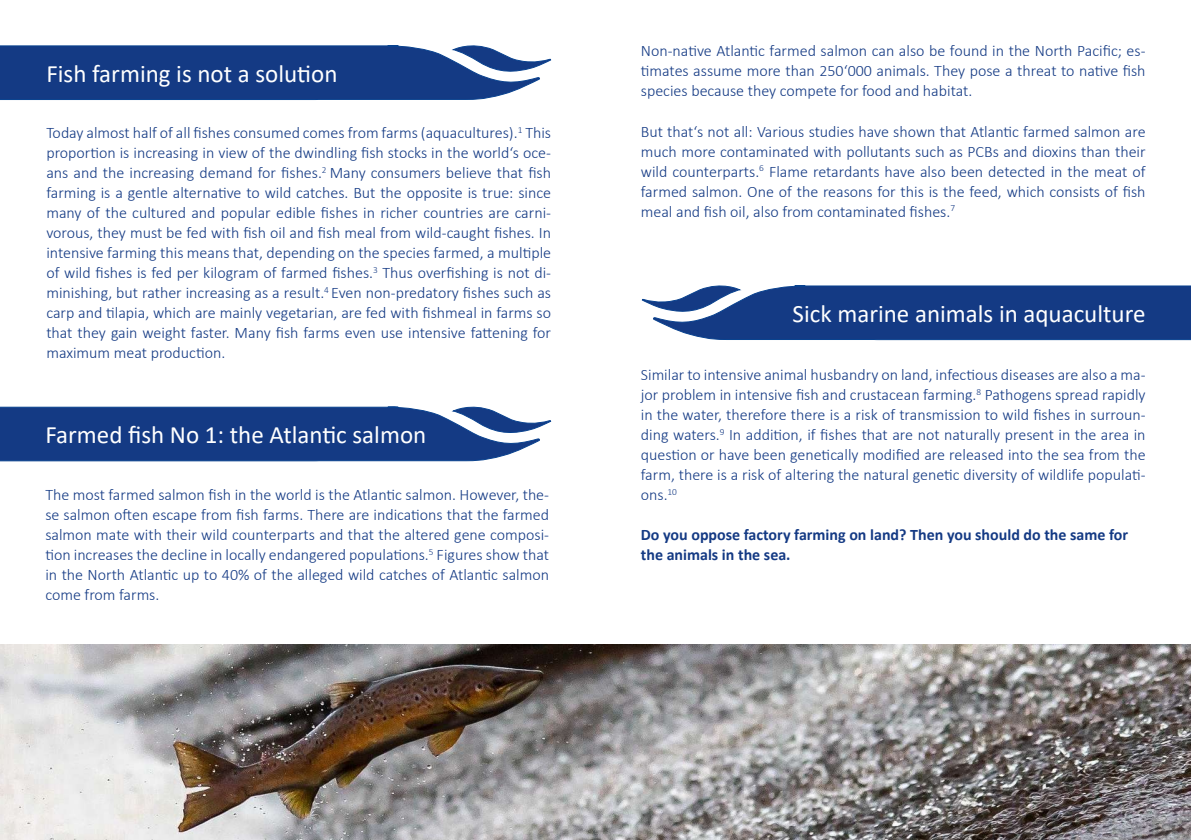
<style>
.page{position:relative;width:1191px;height:840px;background:#fff}
.page>*{position:absolute;margin:0;border:0;box-sizing:border-box;transform-origin:0 0}
.t1{font:25px "Calibri";color:#fff}
.t2{font:300 16px/20px "Calibri";color:#143a84;text-align:justify}
.t3{font:700 16px/20px "Calibri";color:#143a84}
</style>
<div class="page">
<img style="left:0;top:644px;width:1191px;height:195px">
<svg style="left:0;top:45px;width:551px;height:55px;background:#2b4e91"></svg>
<svg style="left:0;top:406px;width:551px;height:55px;background:#2d4f91"></svg>
<svg style="left:642px;top:285px;width:549px;height:55px;background:#2c4f91"></svg>
<h1 class="t1" style="left:46px;top:56px;width:293px">Fish farming is not a solution</h1>
<p class="t2" style="left:46px;top:122px;width:506px">Today almost half of all fishes consumed comes from farms (aquacultures).<sup>1</sup> This proportion is increasing in view of the dwindling fish stocks in the world‘s oce&shy;ans and the increasing demand for fishes.<sup>2</sup> Many consumers believe that fish farming is a gentle alternative to wild catches. But the opposite is true: since many of the cultured and popular edible fishes in richer countries are carni&shy;vorous, they must be fed with fish oil and fish meal from wild-caught fishes. In intensive farming this means that, depending on the species farmed, a multiple of wild fishes is fed per kilogram of farmed fishes.<sup>3</sup> Thus overfishing is not di&shy;minishing, but rather increasing as a result.<sup>4</sup> Even non-predatory fishes such as carp and tilapia, which are mainly vegetarian, are fed with fishmeal in farms so that they gain weight faster. Many fish farms even use intensive fattening for maximum meat production.</p>
<h1 class="t1" style="left:45px;top:417px;width:382px">Farmed fish No 1: the Atlantic salmon</h1>
<p class="t2" style="left:45px;top:484px;width:505px">The most farmed salmon fish in the world is the Atlantic salmon. However, the&shy;se salmon often escape from fish farms. There are indications that the farmed salmon mate with their wild counterparts and that the altered gene composi&shy;tion increases the decline in locally endangered populations.<sup>5</sup> Figures show that in the North Atlantic up to 40% of the alleged wild catches of Atlantic salmon come from farms.</p>
<p class="t2" style="left:641px;top:41px;width:506px">Non-native Atlantic farmed salmon can also be found in the North Pacific; es&shy;timates assume more than 250‘000 animals. They pose a threat to native fish species because they compete for food and habitat.</p>
<p class="t2" style="left:641px;top:121px;width:506px">But that‘s not all: Various studies have shown that Atlantic farmed salmon are much more contaminated with pollutants such as PCBs and dioxins than their wild counterparts.<sup>6</sup> Flame retardants have also been detected in the meat of farmed salmon. One of the reasons for this is the feed, which consists of fish meal and fish oil, also from contaminated fishes.<sup>7</sup></p>
<h1 class="t1" style="left:792px;top:296px;width:354px">Sick marine animals in aquaculture</h1>
<p class="t2" style="left:641px;top:364px;width:506px">Similar to intensive animal husbandry on land, infectious diseases are also a ma&shy;jor problem in intensive fish and crustacean farming.<sup>8</sup> Pathogens spread rapidly in the water, therefore there is a risk of transmission to wild fishes in surroun&shy;ding waters.<sup>9</sup> In addition, if fishes that are not naturally present in the area in question or have been genetically modified are released into the sea from the farm, there is a risk of altering the natural genetic diversity of wildlife populati&shy;ons.<sup>10</sup></p>
<p class="t3" style="left:641px;top:524px;width:489px">Do you oppose factory farming on land? Then you should do the same for the animals in the sea.</p>
</div>
